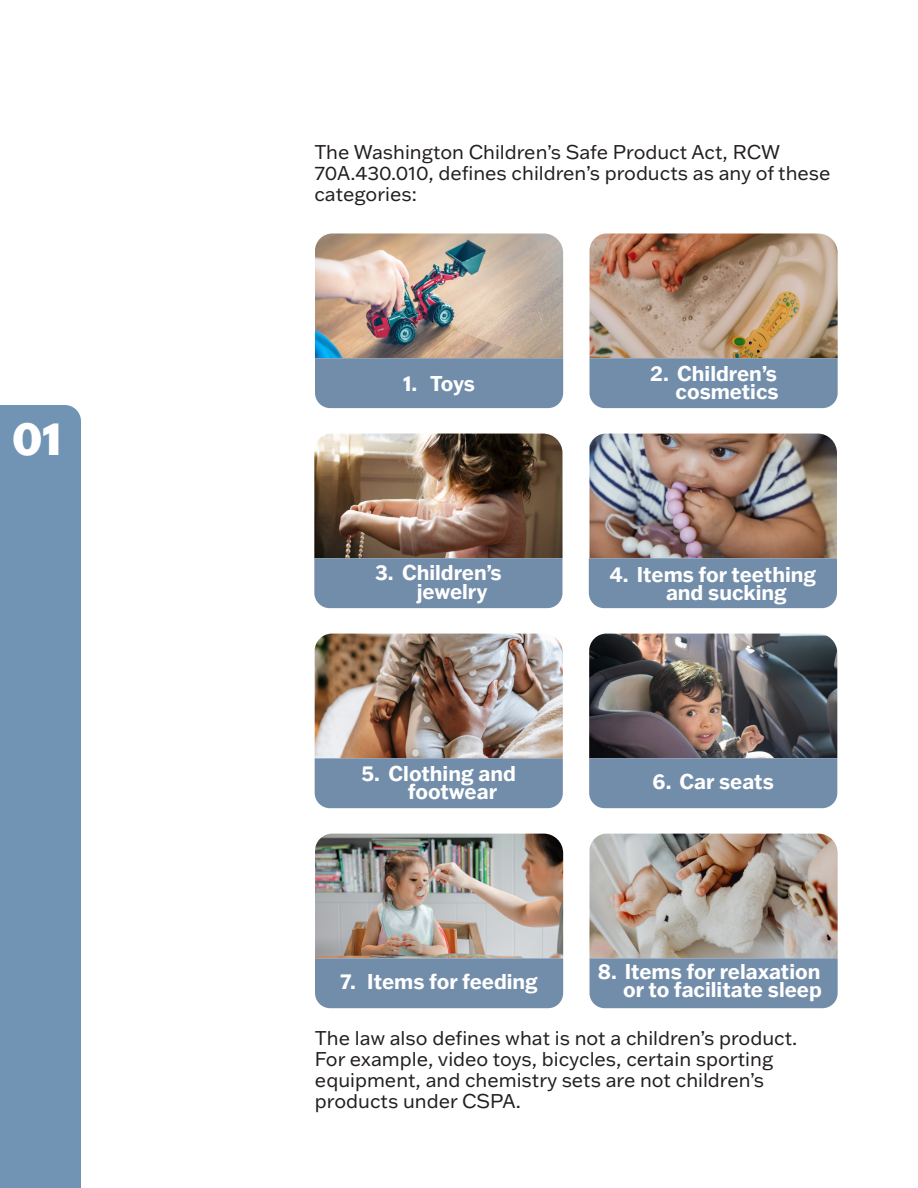
<style>
.page{position:relative;width:918px;height:1188px;background:#fff}
.page>*{position:absolute;margin:0;border:0;box-sizing:border-box;transform-origin:0 0}
.t1{font:800 45px "Pwdbvl Franklin Gothic ATF";color:#fff}
.t2{font:700 21px/18.5px "Xyfkwn Franklin Gothic ATF";color:#fff;scale:.96 1}
.t3{font:19.5px/21px "Stpljd Franklin Gothic ATF";color:#231f20}
</style>
<div class="page">
<div style="left:0;top:405px;width:81px;height:783px;background:#7194b5"></div>
<img style="left:315px;top:233px;width:248px;height:125px">
<img style="left:314px;top:434px;width:248px;height:124px">
<img style="left:315px;top:634px;width:248px;height:124px">
<img style="left:315px;top:834px;width:248px;height:124px">
<img style="left:590px;top:233px;width:248px;height:125px">
<img style="left:590px;top:434px;width:247px;height:124px">
<img style="left:589px;top:634px;width:248px;height:124px">
<img style="left:590px;top:834px;width:248px;height:124px">
<div style="left:315px;top:358px;width:248px;height:50px;background:#728daa"></div>
<div style="left:314px;top:558px;width:249px;height:50px;background:#728daa"></div>
<div style="left:315px;top:758px;width:248px;height:50px;background:#728daa"></div>
<div style="left:315px;top:958px;width:248px;height:50px;background:#728daa"></div>
<div style="left:590px;top:358px;width:248px;height:50px;background:#728daa"></div>
<div style="left:589px;top:558px;width:248px;height:50px;background:#728daa"></div>
<div style="left:589px;top:758px;width:248px;height:50px;background:#728daa"></div>
<div style="left:590px;top:958px;width:248px;height:50px;background:#728daa"></div>
<h1 class="t1" style="left:12px;top:408px;width:51px">01</h1>
<p class="t3" style="left:314px;top:141px;width:518px">The Washington Children’s Safe Product Act, RCW<br>70A.430.010, defines children’s products as any of these categories:</p>
<p class="t2" style="left:403px;top:374px;width:76px">1. Toys</p>
<p class="t2" style="left:650px;top:364px;width:135px;text-align:right">2. Children’s cosmetics</p>
<p class="t2" style="left:417px;top:563px;width:90px;text-indent:-42px">3. Children’s jewelry</p>
<p class="t2" style="left:408px;top:764px;width:114px;text-indent:-46px">5. Clothing and footwear</p>
<p class="t2" style="left:666px;top:564px;width:158px;text-indent:-56px">4. Items for teething and sucking</p>
<p class="t2" style="left:653px;top:771px;width:128px">6. Car seats</p>
<p class="t2" style="left:340px;top:971px;width:207px">7. Items for feeding</p>
<p class="t2" style="left:598px;top:961px;width:235px;text-align:right">8. Items for relaxation or to facilitate sleep</p>
<p class="t3" style="left:315px;top:1027px;width:484px">The law also defines what is not a children’s product.<br>For example, video toys, bicycles, certain sporting equipment, and chemistry sets are not children’s products under CSPA.</p>
</div>
